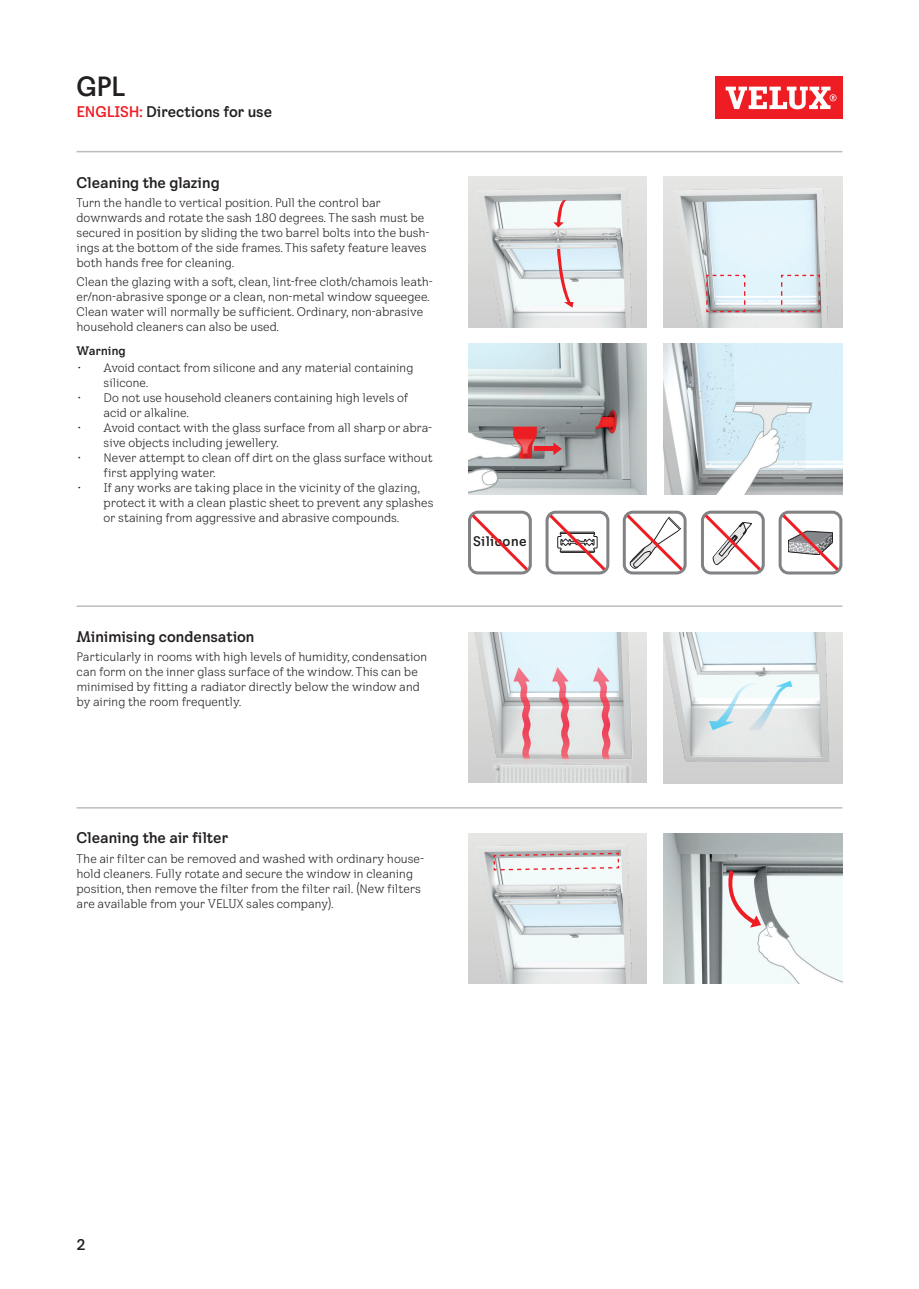
<style>
.page{position:relative;width:919px;height:1289px;background:#fff}
.page>*{position:absolute;margin:0;border:0;box-sizing:border-box;transform-origin:0 0}
.t1{font:700 27px "VELUX Transform";color:#231f20}
.t2{font:700 15px "VELUX Transform";letter-spacing:-.015em;color:#231f20}
.t3{font:700 13.5px "VELUX Transform";letter-spacing:.02em;color:#231f20}
.t4{font:12px/15px "VELUX Transform";letter-spacing:-.01em;color:#231f20}
.t5{font:700 12px "VELUX Transform";letter-spacing:-.015em;color:#231f20}
.s1{color:#ee1d23}
</style>
<div class="page">
<img style="left:663px;top:177px;width:179px;height:150px">
<img style="left:663px;top:344px;width:179px;height:150px">
<div style="left:714px;top:77px;width:128px;height:42px;background:#ee1d23"></div>
<svg style="left:725px;top:87px;width:111px;height:22px"></svg>
<div style="left:701px;top:510px;width:63px;height:64px;border:3px solid #808285;border-radius:9px"></div>
<svg style="left:701px;top:511px;width:63px;height:62px"></svg>
<div style="left:622px;top:510px;width:64px;height:64px;border:3px solid #808285;border-radius:9px"></div>
<svg style="left:623px;top:511px;width:62px;height:62px"></svg>
<div style="left:778px;top:510px;width:64px;height:64px;border:3px solid #808285;border-radius:9px"></div>
<svg style="left:779px;top:511px;width:62px;height:62px"></svg>
<div style="left:545px;top:510px;width:64px;height:64px;border:3px solid #808285;border-radius:9px"></div>
<svg style="left:546px;top:511px;width:62px;height:62px"></svg>
<div style="left:468px;top:510px;width:63px;height:64px;border:3px solid #808285;border-radius:9px"></div>
<svg style="left:468px;top:511px;width:63px;height:62px"></svg>
<svg style="left:705px;top:274px;width:41px;height:39px;background:#cfcdd3"></svg>
<svg style="left:780px;top:274px;width:40px;height:39px;background:#d5d4da"></svg>
<img style="left:468px;top:177px;width:178px;height:150px">
<svg style="left:557px;top:249px;width:16px;height:59px"></svg>
<svg style="left:553px;top:200px;width:13px;height:27px"></svg>
<img style="left:468px;top:344px;width:178px;height:150px">
<svg style="left:553px;top:442px;width:9px;height:13px"></svg>
<div style="left:534px;top:446px;width:21px;height:5px;background:#ee1d23"></div>
<img style="left:468px;top:632px;width:178px;height:151px">
<img style="left:663px;top:633px;width:179px;height:150px">
<svg style="left:709px;top:680px;width:83px;height:50px"></svg>
<img style="left:468px;top:833px;width:178px;height:150px">
<svg style="left:492px;top:852px;width:127px;height:19px"></svg>
<img style="left:663px;top:833px;width:179px;height:150px">
<svg style="left:719px;top:870px;width:42px;height:57px"></svg>
<hr style="left:77px;top:605px;width:765px;height:2px;background:#bcbdbb">
<hr style="left:77px;top:151px;width:765px;height:1px;background:#bcbdbb">
<hr style="left:77px;top:807px;width:765px;height:1px;background:#bcbdbb">
<h1 class="t1" style="left:77px;top:70px;width:50px">GPL</h1>
<p class="t2" style="left:77px;top:103px;width:197px"><span class="s1">ENGLISH:</span> Directions for use</p>
<p class="t2" style="left:77px;top:173px;width:145px">Cleaning the glazing</p>
<p class="t4" style="left:77px;top:195px;width:354px">Turn the handle to vertical position. Pull the control bar downwards and rotate the sash 180 degrees. The sash must be secured in position by sliding the two barrel bolts into the bush&shy;ings at the bottom of the side frames. This safety feature leaves both hands free for cleaning.</p>
<p class="t4" style="left:77px;top:274px;width:357px">Clean the glazing with a soft, clean, lint-free cloth/chamois leath&shy;er/non-abrasive sponge or a clean, non-metal window squeegee.<br>Clean water will normally be sufficient. Ordinary, non-abrasive household cleaners can also be used.</p>
<p class="t5" style="left:77px;top:343px;width:51px">Warning</p>
<p class="t4" style="left:104px;top:360px;width:311px;text-indent:-27px">• Avoid contact from silicone and any material containing silicone.</p>
<p class="t4" style="left:104px;top:390px;width:306px;text-indent:-27px">• Do not use household cleaners containing high levels of acid or alkaline.</p>
<p class="t4" style="left:104px;top:420px;width:330px;text-indent:-27px">• Avoid contact with the glass surface from all sharp or abra&shy;sive objects including jewellery.</p>
<p class="t4" style="left:104px;top:450px;width:330px;text-indent:-27px">• Never attempt to clean off dirt on the glass surface without first applying water.</p>
<p class="t4" style="left:104px;top:480px;width:331px;text-indent:-27px">• If any works are taking place in the vicinity of the glazing, protect it with a clean plastic sheet to prevent any splashes or staining from aggressive and abrasive compounds.</p>
<p class="t2" style="left:77px;top:627px;width:180px">Minimising condensation</p>
<p class="t4" style="left:77px;top:649px;width:352px">Particularly in rooms with high levels of humidity, condensation can form on the inner glass surface of the window. This can be minimised by fitting a radiator directly below the window and by airing the room frequently.</p>
<p class="t3" style="left:473px;top:533px;width:55px">Silicone</p>
<p class="t2" style="left:77px;top:829px;width:153px">Cleaning the air filter</p>
<p class="t4" style="left:77px;top:850px;width:349px">The air filter can be removed and washed with ordinary house&shy;hold cleaners. Fully rotate and secure the window in cleaning position, then remove the filter from the filter rail. (New filters are available from your VELUX sales company).</p>
<p class="t2" style="left:77px;top:1235px;width:11px">2</p>
</div>
